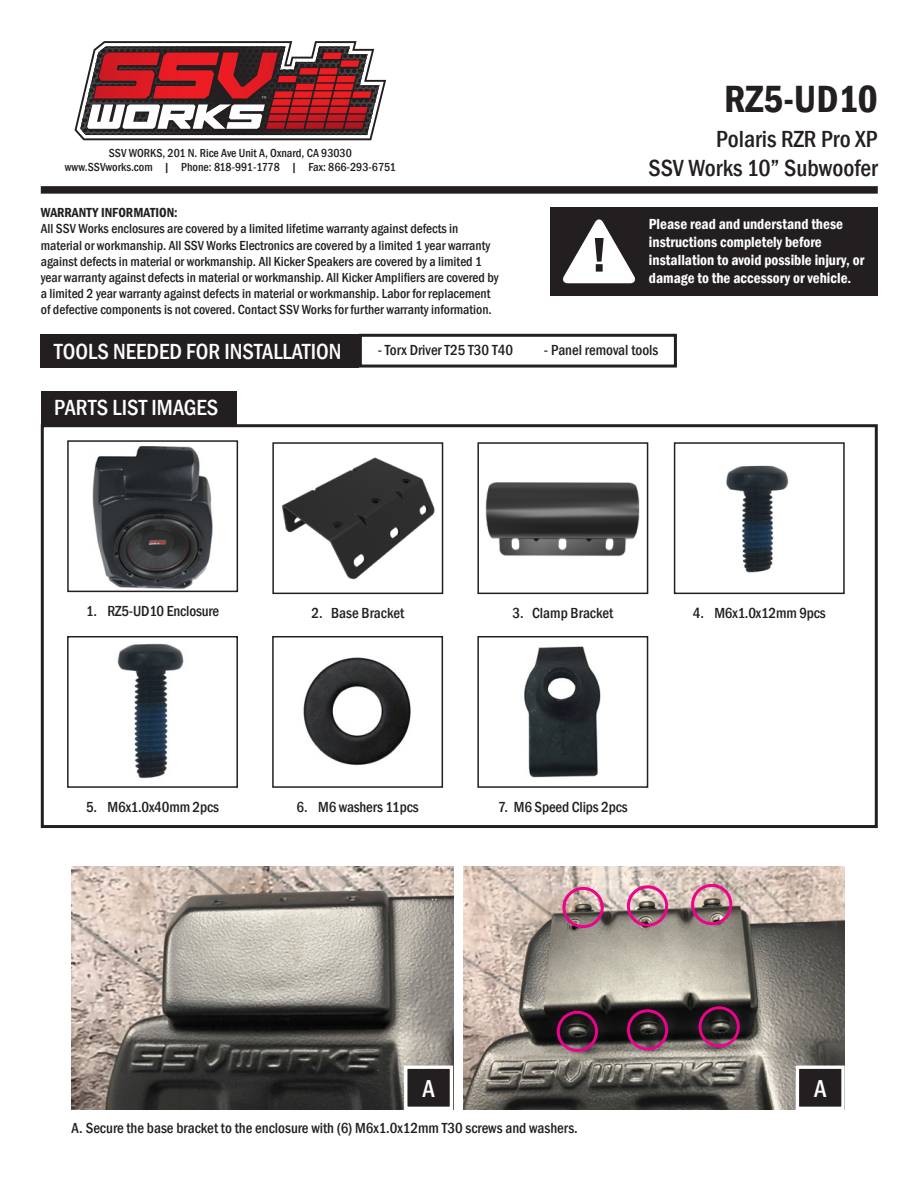
<style>
.page{position:relative;width:918px;height:1188px;background:#fff}
.page>*{position:absolute;margin:0;border:0;box-sizing:border-box;transform-origin:0 0}
.t1{font:600 condensed 50.4px "Franklin Gothic";color:#231f20}
.t2{font:600 condensed 39px "Franklin Gothic";color:#231f20}
.t3{font:500 condensed 25.2px "Franklin Gothic";color:#fff}
.t4{font:500 condensed 24px/28.8px "Franklin Gothic";color:#231f20;text-align:right}
.t5{font:500 condensed 22.5px "Franklin Gothic";color:#fff}
.t6{font:500 condensed 15px "Franklin Gothic";color:#231f20}
.t7{font:600 condensed 15px/18px "Franklin Gothic";color:#fff}
.t8{font:500 condensed 13.5px/16.2px "Franklin Gothic";color:#231f20}
.t9{font:600 condensed 13.5px "Franklin Gothic";color:#231f20}
.t10{font:500 condensed 12px "Franklin Gothic";color:#231f20}
</style>
<div class="page">
<div style="left:550px;top:207px;width:328px;height:89px;background:#231f20"></div>
<div style="left:41px;top:186px;width:837px;height:8px;background:#231f20"></div>
<svg style="left:563px;top:219px;width:72px;height:64px"></svg>
<div style="left:41px;top:334px;width:318px;height:34px;background:#231f20"></div>
<div style="left:359px;top:334px;width:318px;height:34px;border:3px solid #231f20"></div>
<div style="left:41px;top:391px;width:196px;height:33px;background:#231f20"></div>
<div style="left:41px;top:424px;width:837px;height:404px;border:3px solid #231f20"></div>
<img style="left:281px;top:457px;width:154px;height:123px">
<div style="left:272px;top:442px;width:171px;height:152px;border:2px solid #231f20"></div>
<img style="left:117px;top:643px;width:67px;height:136px">
<div style="left:67px;top:636px;width:171px;height:152px;border:2px solid #231f20"></div>
<img style="left:303px;top:657px;width:108px;height:109px">
<div style="left:272px;top:636px;width:171px;height:152px;border:2px solid #231f20"></div>
<img style="left:524px;top:646px;width:77px;height:132px">
<div style="left:477px;top:636px;width:171px;height:152px;border:2px solid #231f20"></div>
<img style="left:92px;top:446px;width:121px;height:143px">
<div style="left:67px;top:440px;width:171px;height:152px;border:2px solid #231f20"></div>
<img style="left:726px;top:465px;width:63px;height:108px">
<div style="left:674px;top:442px;width:171px;height:152px;border:2px solid #231f20"></div>
<img style="left:485px;top:482px;width:155px;height:74px">
<div style="left:477px;top:442px;width:171px;height:152px;border:2px solid #231f20"></div>
<svg style="left:75px;top:41px;width:311px;height:99px"></svg>
<img style="left:72px;top:867px;width:381px;height:243px">
<img style="left:463px;top:867px;width:382px;height:243px">
<svg style="left:402px;top:1064px;width:52px;height:46px"></svg>
<svg style="left:794px;top:1064px;width:51px;height:46px"></svg>
<div style="left:562px;top:887px;width:42px;height:41px;border:3px solid #ed028c;border-radius:50%"></div>
<div style="left:557px;top:1011px;width:41px;height:41px;border:3px solid #ed028c;border-radius:50%"></div>
<div style="left:627px;top:1009px;width:41px;height:42px;border:3px solid #ed028c;border-radius:50%"></div>
<div style="left:699px;top:1006px;width:41px;height:42px;border:3px solid #ed028c;border-radius:50%"></div>
<div style="left:627px;top:885px;width:41px;height:42px;border:3px solid #ed028c;border-radius:50%"></div>
<div style="left:691px;top:884px;width:41px;height:41px;border:3px solid #ed028c;border-radius:50%"></div>
<p class="t10" style="left:109px;top:145px;width:245px">SSV WORKS, 201 N. Rice Ave Unit A, Oxnard, CA 93030</p>
<p class="t10" style="left:65px;top:159px;width:332px">www.SSVworks.com | Phone: 818-991-1778 | Fax: 866-293-6751</p>
<p class="t2" style="left:724px;top:72px;width:155px">RZ5-UD10</p>
<p class="t4" style="left:648px;top:124px;width:231px">Polaris RZR Pro XP<br>SSV Works 10” Subwoofer</p>
<p class="t9" style="left:41px;top:204px;width:138px">WARRANTY INFORMATION:</p>
<p class="t8" style="left:41px;top:221px;width:459px">All SSV Works enclosures are covered by a limited lifetime warranty against defects in material or workmanship. All SSV Works Electronics are covered by a limited 1 year warranty against defects in material or workmanship. All Kicker Speakers are covered by a limited 1 year warranty against defects in material or workmanship. All Kicker Amplifiers are covered by a limited 2 year warranty against defects in material or workmanship. Labor for replacement of defective components is not covered. Contact SSV Works for further warranty information.</p>
<p class="t5" style="left:54px;top:336px;width:289px">TOOLS NEEDED FOR INSTALLATION</p>
<p class="t6" style="left:378px;top:340px;width:137px">- Torx Driver T25 T30 T40</p>
<p class="t6" style="left:544px;top:340px;width:116px">- Panel removal tools</p>
<p class="t7" style="left:649px;top:214px;width:217px">Please read and understand these instructions completely before installation to avoid possible injury, or damage to the accessory or vehicle.</p>
<p class="t1" style="left:591px;top:221px;width:19px">!</p>
<p class="t5" style="left:54px;top:393px;width:166px">PARTS LIST IMAGES</p>
<p class="t6" style="left:86px;top:601px;width:134px">1. RZ5-UD10 Enclosure</p>
<p class="t6" style="left:512px;top:603px;width:102px">3. Clamp Bracket</p>
<p class="t6" style="left:693px;top:603px;width:134px">4. M6x1.0x12mm 9pcs</p>
<p class="t6" style="left:311px;top:603px;width:94px">2. Base Bracket</p>
<p class="t6" style="left:86px;top:797px;width:134px">5. M6x1.0x40mm 2pcs</p>
<p class="t6" style="left:297px;top:797px;width:124px">6. M6 washers 11pcs</p>
<p class="t6" style="left:498px;top:797px;width:131px">7. M6 Speed Clips 2pcs</p>
<p class="t3" style="left:422px;top:1072px;width:14px">A</p>
<p class="t3" style="left:814px;top:1072px;width:14px">A</p>
<p class="t6" style="left:72px;top:1118px;width:508px">A. Secure the base bracket to the enclosure with (6) M6x1.0x12mm T30 screws and washers.</p>
</div>
